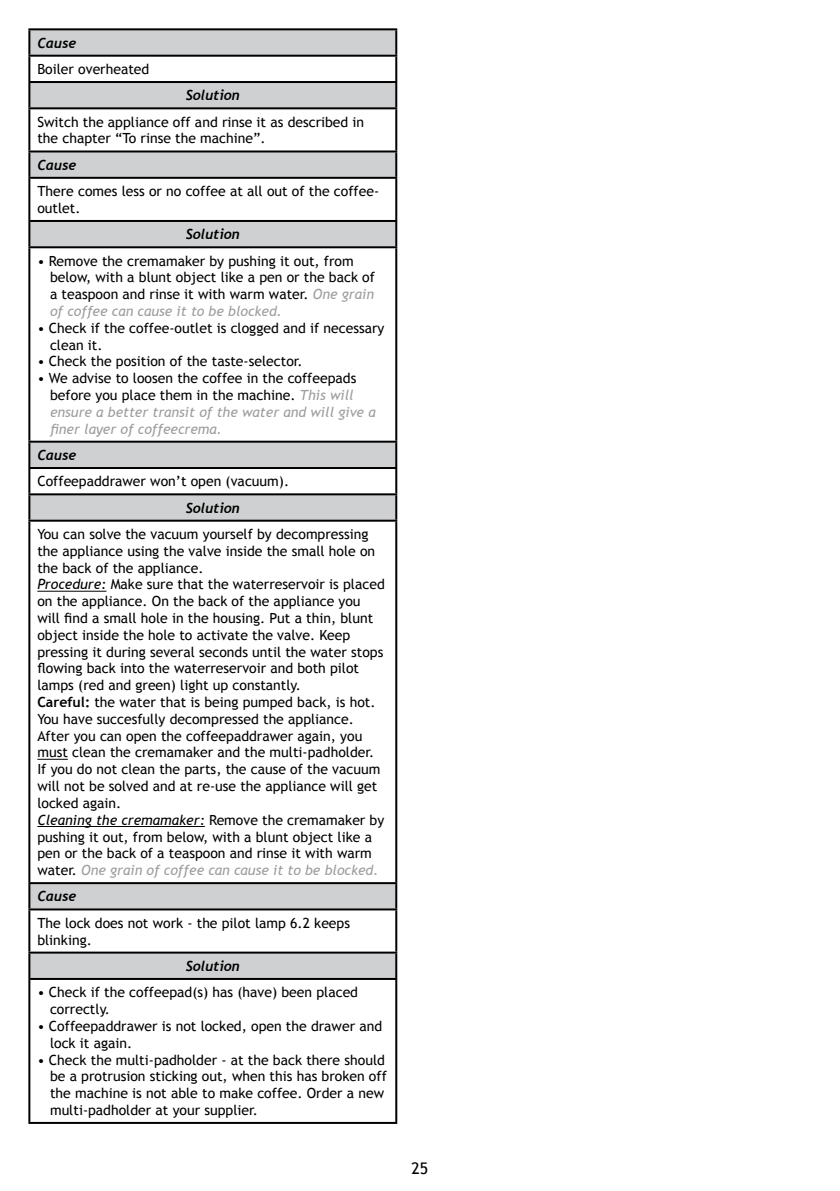
<style>
.page{position:relative;width:840px;height:1191px;background:#fff}
.page>*{position:absolute;margin:0;border:0;box-sizing:border-box;transform-origin:0 0}
.t1{font:16px "Trebuchet MS";color:#000}
.t2{font:14px/16.8px "Trebuchet MS";color:#000}
.t3{font:italic 14px/16.8px "Trebuchet MS";color:#9c9d9f}
.t4{font:italic 700 14px "Trebuchet";color:#000}
.s1{font-style:italic;color:#9c9d9f}
.s2{font-style:normal;color:#000}
.s3{font-style:italic}
.s4{font-weight:700}
</style>
<div class="page">
<svg style="left:30px;top:30px;width:365px;height:948px"></svg>
<hr style="left:28px;top:28px;width:369px;height:2px;background:#000">
<hr style="left:28px;top:30px;width:2px;height:25px;background:#000">
<hr style="left:395px;top:30px;width:2px;height:25px;background:#000">
<hr style="left:28px;top:55px;width:369px;height:2px;background:#000">
<hr style="left:28px;top:57px;width:2px;height:24px;background:#000">
<hr style="left:395px;top:57px;width:2px;height:24px;background:#000">
<hr style="left:28px;top:81px;width:369px;height:2px;background:#000">
<hr style="left:28px;top:83px;width:2px;height:24px;background:#000">
<hr style="left:395px;top:83px;width:2px;height:24px;background:#000">
<hr style="left:28px;top:107px;width:369px;height:2px;background:#000">
<hr style="left:28px;top:109px;width:2px;height:41px;background:#000">
<hr style="left:395px;top:109px;width:2px;height:41px;background:#000">
<hr style="left:28px;top:150px;width:369px;height:2px;background:#000">
<hr style="left:28px;top:152px;width:2px;height:25px;background:#000">
<hr style="left:395px;top:152px;width:2px;height:25px;background:#000">
<hr style="left:28px;top:177px;width:369px;height:2px;background:#000">
<hr style="left:28px;top:179px;width:2px;height:41px;background:#000">
<hr style="left:395px;top:179px;width:2px;height:41px;background:#000">
<hr style="left:28px;top:220px;width:369px;height:2px;background:#000">
<hr style="left:28px;top:222px;width:2px;height:24px;background:#000">
<hr style="left:395px;top:222px;width:2px;height:24px;background:#000">
<hr style="left:28px;top:246px;width:369px;height:2px;background:#000">
<hr style="left:28px;top:248px;width:2px;height:193px;background:#000">
<hr style="left:395px;top:248px;width:2px;height:193px;background:#000">
<hr style="left:28px;top:441px;width:369px;height:2px;background:#000">
<hr style="left:28px;top:443px;width:2px;height:24px;background:#000">
<hr style="left:395px;top:443px;width:2px;height:24px;background:#000">
<hr style="left:28px;top:467px;width:369px;height:2px;background:#000">
<hr style="left:28px;top:469px;width:2px;height:24px;background:#000">
<hr style="left:395px;top:469px;width:2px;height:24px;background:#000">
<hr style="left:28px;top:493px;width:369px;height:2px;background:#000">
<hr style="left:28px;top:495px;width:2px;height:24px;background:#000">
<hr style="left:395px;top:495px;width:2px;height:24px;background:#000">
<hr style="left:28px;top:519px;width:369px;height:2px;background:#000">
<hr style="left:28px;top:521px;width:2px;height:361px;background:#000">
<hr style="left:395px;top:521px;width:2px;height:361px;background:#000">
<hr style="left:28px;top:882px;width:369px;height:2px;background:#000">
<hr style="left:28px;top:884px;width:2px;height:24px;background:#000">
<hr style="left:395px;top:884px;width:2px;height:24px;background:#000">
<hr style="left:28px;top:908px;width:369px;height:2px;background:#000">
<hr style="left:28px;top:910px;width:2px;height:41px;background:#000">
<hr style="left:395px;top:910px;width:2px;height:41px;background:#000">
<hr style="left:28px;top:951px;width:369px;height:2px;background:#000">
<hr style="left:28px;top:953px;width:2px;height:25px;background:#000">
<hr style="left:395px;top:953px;width:2px;height:25px;background:#000">
<hr style="left:28px;top:978px;width:369px;height:2px;background:#000">
<hr style="left:28px;top:980px;width:2px;height:142px;background:#000">
<hr style="left:395px;top:980px;width:2px;height:142px;background:#000">
<hr style="left:28px;top:1122px;width:369px;height:2px;background:#000">
<hr style="left:37px;top:591px;width:69px;height:1px;background:#000">
<hr style="left:37px;top:759px;width:31px;height:1px;background:#000">
<hr style="left:37px;top:826px;width:168px;height:1px;background:#000">
<p class="t4" style="left:37px;top:34px;width:40px">Cause</p>
<p class="t2" style="left:37px;top:61px;width:113px">Boiler overheated</p>
<p class="t4" style="left:186px;top:87px;width:55px">Solution</p>
<p class="t2" style="left:37px;top:113px;width:328px">Switch the appliance off and rinse it as described in the chapter “To rinse the machine”.</p>
<p class="t4" style="left:37px;top:156px;width:40px">Cause</p>
<p class="t2" style="left:37px;top:183px;width:343px">There comes less or no coffee at all out of the coffee&shy;outlet.</p>
<p class="t4" style="left:186px;top:226px;width:55px">Solution</p>
<p class="t2" style="left:50px;top:252px;width:326px;text-indent:-13px">• Remove the cremamaker by pushing it out, from below, with a blunt object like a pen or the back of a teaspoon and rinse it with warm water. <span class="s1">One grain of coffee can cause it to be blocked.</span></p>
<p class="t2" style="left:50px;top:320px;width:336px;text-indent:-13px">• Check if the coffee-outlet is clogged and if necessary clean it.</p>
<p class="t2" style="left:37px;top:353px;width:267px">• Check the position of the taste-selector.</p>
<p class="t3" style="left:50px;top:370px;width:327px;text-indent:-13px"><span class="s2">• We advise to loosen the coffee in the coffeepads before you place them in the machine.</span> This will ensure a better transit of the water and will give a finer layer of coffeecrema.</p>
<p class="t4" style="left:37px;top:446px;width:40px">Cause</p>
<p class="t2" style="left:37px;top:473px;width:253px">Coffeepaddrawer won’t open (vacuum).</p>
<p class="t4" style="left:186px;top:499px;width:55px">Solution</p>
<p class="t2" style="left:37px;top:526px;width:349px">You can solve the vacuum yourself by decompressing the appliance using the valve inside the small hole on the back of the appliance.<br><span class="s3">Procedure:</span> Make sure that the waterreservoir is placed on the appliance. On the back of the appliance you will find a small hole in the housing. Put a thin, blunt object inside the hole to activate the valve. Keep pressing it during several seconds until the water stops flowing back into the waterreservoir and both pilot lamps (red and green) light up constantly.<br><span class="s4">Careful:</span> the water that is being pumped back, is hot.<br>You have succesfully decompressed the appliance.<br>After you can open the coffeepaddrawer again, you must clean the cremamaker and the multi-padholder.<br>If you do not clean the parts, the cause of the vacuum will not be solved and at re-use the appliance will get locked again.<br><span class="s3">Cleaning the cremamaker:</span> Remove the cremamaker by pushing it out, from below, with a blunt object like a pen or the back of a teaspoon and rinse it with warm water. <span class="s1">One grain of coffee can cause it to be blocked.</span></p>
<p class="t4" style="left:37px;top:888px;width:40px">Cause</p>
<p class="t2" style="left:37px;top:914px;width:314px">The lock does not work - the pilot lamp 6.2 keeps blinking.</p>
<p class="t4" style="left:186px;top:957px;width:55px">Solution</p>
<p class="t2" style="left:50px;top:984px;width:309px;text-indent:-13px">• Check if the coffeepad(s) has (have) been placed correctly.</p>
<p class="t2" style="left:50px;top:1017px;width:333px;text-indent:-13px">• Coffeepaddrawer is not locked, open the drawer and lock it again.</p>
<p class="t2" style="left:50px;top:1051px;width:338px;text-indent:-13px">• Check the multi-padholder - at the back there should be a protrusion sticking out, when this has broken off the machine is not able to make coffee. Order a new multi-padholder at your supplier.</p>
<p class="t1" style="left:411px;top:1159px;width:18px">25</p>
</div>
